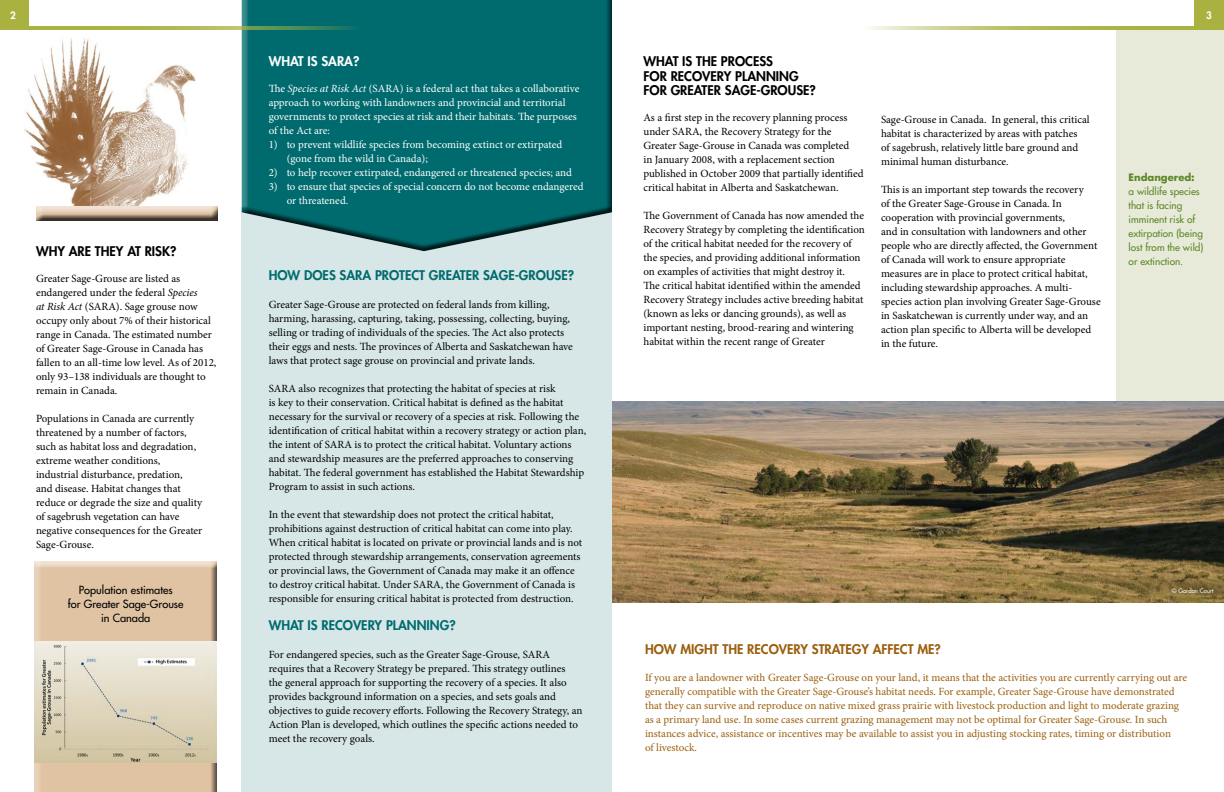
<style>
.page{position:relative;width:1224px;height:792px;background:#fff}
.page>*{position:absolute;margin:0;border:0;box-sizing:border-box;transform-origin:0 0}
.t1{font:800 13px/14.3px "Futura Std";color:#000}
.t2{font:800 13px "Futura Std";color:#006b6e}
.t3{font:800 13px "Futura Std";color:#9b5f0e}
.t4{font:800 13px "Futura Std";color:#fff}
.t5{font:11px/14px "Minion Pro";color:#000}
.t6{font:11px/14px "Minion Pro";letter-spacing:-.005em;color:#9b5f0e}
.t7{font:11px/14px "Minion Pro";color:#fff}
.t8{font:500 11px/14px "Futura Std";color:#000;text-align:center}
.t9{font:500 10px/14px "Futura Std";color:#5c8727}
.t10{font:700 10px "Futura Std";color:#5c8727}
.t11{font:800 10px "Futura Std";color:#fff}
.t12{font:500 6px "Futura Std";color:#fff}
.s1{font-style:italic}
</style>
<div class="page">
<div style="left:31px;top:556px;width:193px;height:236px;background:#000;opacity:.75"></div>
<div style="left:1116px;top:27px;width:108px;height:402px;background:#e8ead9"></div>
<hr style="left:865px;top:27px;width:359px;height:3px;background:#a9b240">
<div style="left:242px;top:207px;width:370px;height:585px;background:#d7e7e8"></div>
<div style="left:236px;top:0;width:383px;height:253px;background:#000;opacity:.75"></div>
<img style="left:612px;top:402px;width:612px;height:200px">
<img style="left:24px;top:38px;width:171px;height:161px">
<hr style="left:0;top:27px;width:360px;height:3px;background:#a9b240">
<div style="left:1194px;top:0;width:30px;height:30px;background:#a9b240"></div>
<div style="left:0;top:0;width:28px;height:30px;background:#a9b240"></div>
<div style="left:28px;top:199px;width:196px;height:24px;background:#fff;opacity:.75"></div>
<div style="left:32px;top:201px;width:193px;height:22px;background:#000;opacity:.75"></div>
<img style="left:35px;top:642px;width:182px;height:120px">
<p class="t11" style="left:10px;top:9px;width:7px">2</p>
<p class="t11" style="left:1206px;top:9px;width:7px">3</p>
<p class="t4" style="left:269px;top:53px;width:62px">WHAT IS SARA</p>
<p class="t4" style="left:353px;top:53px;width:8px">?</p>
<p class="t7" style="left:269px;top:82px;width:312px">The <span class="s1">Species at Risk Act</span> (SARA) is a federal act that takes a collaborative approach to working with landowners and provincial and territorial governments to protect species at risk and their habitats. The purposes of the Act are:</p>
<p class="t7" style="left:287px;top:138px;width:277px;text-indent:-18px">1) to prevent wildlife species from becoming extinct or extirpated (gone from the wild in Canada);</p>
<p class="t7" style="left:269px;top:166px;width:305px">2) to help recover extirpated, endangered or threatened species; and</p>
<p class="t7" style="left:287px;top:180px;width:299px;text-indent:-18px">3) to ensure that species of special concern do not become endangered or threatened.</p>
<p class="t1" style="left:644px;top:54px;width:174px">WHAT IS THE PROC ESS<br>FOR RECOVERY PLANNING<br>FOR GREATER SAGE-GROUSE?</p>
<p class="t5" style="left:644px;top:111px;width:222px">As a first step in the recovery planning process under SARA, the Recovery Strategy for the Greater Sage-Grouse in Canada was completed<br>in January 2008, with a replacement section published in October 2009 that partially identified critical habitat in Alberta and Saskatchewan.</p>
<p class="t5" style="left:644px;top:209px;width:223px">The Government of Canada has now amended the Recovery Strategy by completing the identification of the critical habitat needed for the recovery of the species, and providing additional information on examples of activities that might destroy it.<br>The critical habitat identified within the amended Recovery Strategy includes active breeding habitat (known as leks or dancing grounds), as well as important nesting, brood-rearing and wintering habitat within the recent range of Greater</p>
<p class="t5" style="left:881px;top:113px;width:210px">Sage-Grouse in Canada. In general, this critical habitat is characterized by areas with patches<br>of sagebrush, relatively little bare ground and minimal human disturbance.</p>
<p class="t5" style="left:881px;top:183px;width:221px">This is an important step towards the recovery<br>of the Greater Sage-Grouse in Canada. In cooperation with provincial governments,<br>and in consultation with landowners and other people who are directly affected, the Government of Canada will work to ensure appropriate measures are in place to protect critical habitat, including stewardship approaches. A multi&shy;species action plan involving Greater Sage-Grouse in Saskatchewan is currently under way, and an action plan specific to Alberta will be developed in the future.</p>
<p class="t10" style="left:1129px;top:171px;width:68px">Endangered:</p>
<p class="t9" style="left:1129px;top:184px;width:76px">a wildlife species that is facing imminent risk of extirpation (being lost from the wild) or extinction.</p>
<p class="t1" style="left:36px;top:244px;width:142px">WHY ARE THEY AT RISK?</p>
<p class="t5" style="left:36px;top:271px;width:182px">Greater Sage-Grouse are listed as endangered under the federal <span class="s1">Species<br>at Risk Act</span> (SARA). Sage grouse now occupy only about 7% of their historical range in Canada. The estimated number of Greater Sage-Grouse in Canada has fallen to an all-time low level. As of 2012, only 93–138 individuals are thought to remain in Canada.</p>
<p class="t5" style="left:36px;top:411px;width:168px">Populations in Canada are currently threatened by a number of factors, such as habitat loss and degradation, extreme weather conditions, industrial disturbance, predation,<br>and disease. Habitat changes that reduce or degrade the size and quality of sagebrush vegetation can have negative consequences for the Greater Sage-Grouse.</p>
<p class="t2" style="left:269px;top:267px;width:80px">HOW DOES SARA</p>
<p class="t2" style="left:375px;top:267px;width:201px">PROTECT GREATER SAGE-GROUSE?</p>
<p class="t5" style="left:269px;top:297px;width:306px">Greater Sage-Grouse are protected on federal lands from killing, harming, harassing, capturing, taking, possessing, collecting, buying, selling or trading of individuals of the species. The Act also protects their eggs and nests. The provinces of Alberta and Saskatchewan have laws that protect sage grouse on provincial and private lands.</p>
<p class="t5" style="left:269px;top:381px;width:319px">SARA also recognizes that protecting the habitat of species at risk<br>is key to their conservation. Critical habitat is defined as the habitat necessary for the survival or recovery of a species at risk. Following the identification of critical habitat within a recovery strategy or action plan, the intent of SARA is to protect the critical habitat. Voluntary actions and stewardship measures are the preferred approaches to conserving habitat. The federal government has established the Habitat Stewardship Program to assist in such actions.</p>
<p class="t5" style="left:269px;top:507px;width:315px">In the event that stewardship does not protect the critical habitat, prohibitions against destruction of critical habitat can come into play.<br>When critical habitat is located on private or provincial lands and is not protected through stewardship arrangements, conservation agreements or provincial laws, the Government of Canada may make it an offence to destroy critical habitat. Under SARA, the Government of Canada is responsible for ensuring critical habitat is protected from destruction.</p>
<p class="t2" style="left:269px;top:617px;width:189px">WHAT IS RECOVERY PLANNING?</p>
<p class="t5" style="left:269px;top:648px;width:315px">For endangered species, such as the Greater Sage-Grouse, SARA requires that a Recovery Strategy be prepared. This strategy outlines<br>the general approach for supporting the recovery of a species. It also provides background information on a species, and sets goals and objectives to guide recovery efforts. Following the Recovery Strategy, an Action Plan is developed, which outlines the specific actions needed to meet the recovery goals.</p>
<p class="t8" style="left:68px;top:583px;width:117px">Population estimates<br>for Greater Sage-Grouse in Canada</p>
<p class="t12" style="left:1172px;top:587px;width:43px">© Gordon Court</p>
<p class="t3" style="left:645px;top:641px;width:297px">HOW MIGHT THE RECOVERY STRATEGY AFFECT ME?</p>
<p class="t6" style="left:645px;top:671px;width:544px">If you are a landowner with Greater Sage-Grouse on your land, it means that the activities you are currently carrying out are generally compatible with the Greater Sage-Grouse’s habitat needs. For example, Greater Sage-Grouse have demonstrated that they can survive and reproduce on native mixed grass prairie with livestock production and light to moderate grazing as a primary land use. In some cases current grazing management may not be optimal for Greater Sage-Grouse. In such instances advice, assistance or incentives may be available to assist you in adjusting stocking rates, timing or distribution<br>of livestock.</p>
</div>
